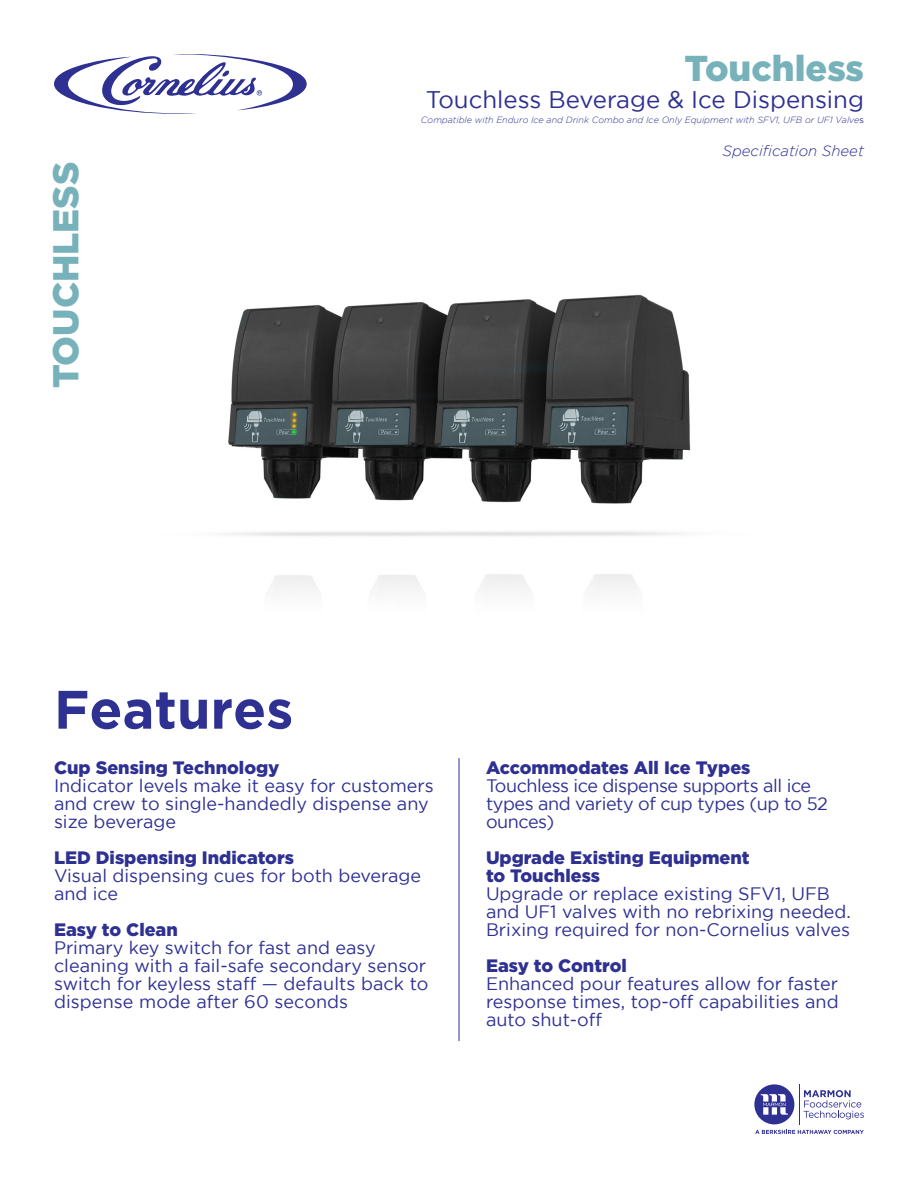
<style>
.page{position:relative;width:918px;height:1188px;background:#fff}
.page>*{position:absolute;margin:0;border:0;box-sizing:border-box;transform-origin:0 0}
.t1{font:700 54px "Gotham";color:#2e3092}
.t2{font:900 36px "Gotham";color:#77b2bb}
.t3{font:24px "Gotham";color:#2e3092}
.Features_Title{font:18px/18px "Gotham";color:#2e3092}
.Features_Title-2{font:18px/18px "Gotham";letter-spacing:-.025em;color:#2e3092}
.t4{font:italic 300 15px "Gotham";color:#2e3092}
.t5{font:italic 300 9px "Gotham";color:#2e3092}
.s1{font-weight:400;font-style:normal}
.s2{font-weight:900}
</style>
<div class="page">
<img style="left:228px;top:294px;width:636px;height:836px">
<svg style="left:54px;top:54px;width:253px;height:60px"></svg>
<svg style="left:755px;top:1130px;width:109px;height:4px"></svg>
<hr style="left:799px;top:1084px;width:1px;height:40px;background:#2e3092">
<svg style="left:804px;top:1090px;width:60px;height:29px"></svg>
<svg style="left:754px;top:1084px;width:40px;height:40px"></svg>
<hr style="left:459px;top:758px;width:1px;height:283px;background:#2e3092">
<p class="t2" style="left:45px;top:388px;width:228px;rotate:-90deg">TOUCHLESS</p>
<p class="t2" style="left:685px;top:48px;width:181px">Touchless</p>
<p class="t3" style="left:426px;top:86px;width:440px">Touchless Beverage &amp; Ice Dispensing</p>
<p class="t5" style="left:421px;top:115px;width:445px">Compatible with Enduro Ice and Drink Combo and Ice Only Equipment with SFV1, UFB or UF1 Valve<span class="s1">s</span></p>
<p class="t4" style="left:723px;top:142px;width:143px">Specification Sheet</p>
<p class="t1" style="left:54px;top:678px;width:241px">Features</p>
<p class="Features_Title" style="left:54px;top:758px;width:381px"><span class="s2">Cup Sensing Technology<br></span>Indicator levels make it easy for customers and crew to single-handedly dispense any size beverage</p>
<p class="Features_Title" style="left:54px;top:848px;width:369px"><span class="s2">LED Dispensing Indicators<br></span>Visual dispensing cues for both beverage and ice</p>
<p class="Features_Title" style="left:54px;top:920px;width:376px"><span class="s2">Easy to Clean<br></span>Primary key switch for fast and easy cleaning with a fail-safe secondary sensor switch for keyless staff — defaults back to dispense mode after 60 seconds</p>
<p class="Features_Title-2" style="left:486px;top:758px;width:343px"><span class="s2">Accommodates All Ice Types<br></span>Touchless ice dispense supports all ice types and variety of cup types (up to 52 ounces)</p>
<p class="Features_Title" style="left:486px;top:848px;width:367px"><span class="s2">Upgrade Existing Equipment<br>to Touchless<br></span>Upgrade or replace existing SFV1, UFB and UF1 valves with no rebrixing needed.<br>Brixing required for non-Cornelius valves</p>
<p class="Features_Title" style="left:486px;top:956px;width:354px"><span class="s2">Easy to Control<br></span>Enhanced pour features allow for faster response times, top-off capabilities and auto shut-off</p>
</div>
